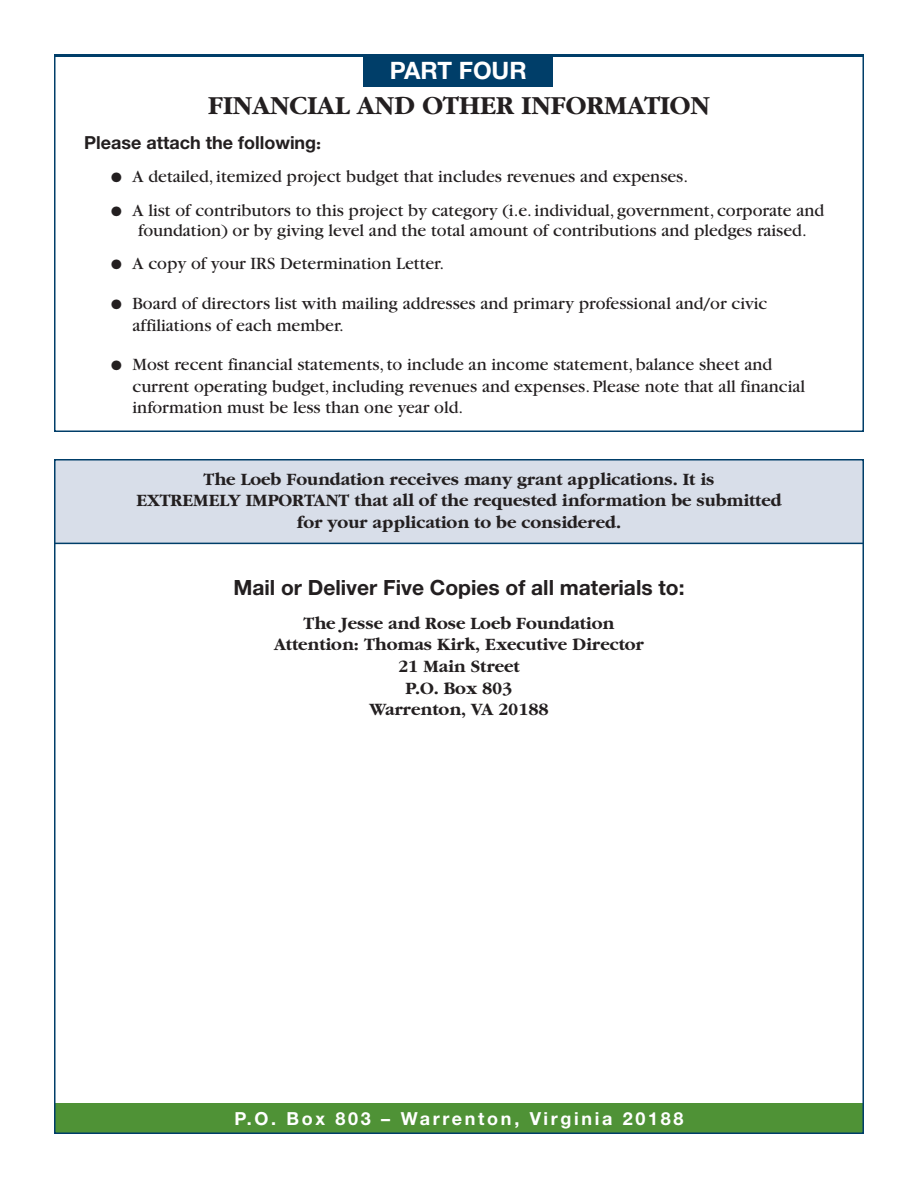
<style>
.page{position:relative;width:918px;height:1188px;background:#fff}
.page>*{position:absolute;margin:0;border:0;box-sizing:border-box;transform-origin:0 0}
.t1{font:700 27px "Garamond";color:#231f20}
.t2{font:700 24px "Helvetica Neue";color:#fff}
.t3{font:700 21px "Helvetica Neue";color:#231f20}
.t4{font:18px/21.6px "Garamond";color:#231f20}
.t5{font:700 18px/21.6px "Garamond";color:#231f20;text-align:center}
.t6{font:700 18px "Helvetica Neue";letter-spacing:.15em;color:#fff}
.t7{font:700 18px "Helvetica Neue";color:#231f20}
.s1{font-family:"Garamond"}
</style>
<div class="page">
<div style="left:54px;top:1104px;width:810px;height:29px;background:#4f9236"></div>
<div style="left:363px;top:55px;width:190px;height:32px;background:#003e69"></div>
<hr style="left:54px;top:54px;width:809px;height:3px;background:#003e69">
<div style="left:54px;top:460px;width:810px;height:84px;background:#d8dee9"></div>
<hr style="left:54px;top:543px;width:810px;height:1px;background:#003e69">
<h2 class="t2" style="left:390px;top:62px;width:138px">PART FOUR</h2>
<h1 class="t1" style="left:208px;top:89px;width:503px">FINANCIAL AND OTHER INFORMATION</h1>
<p class="t7" style="left:84px;top:136px;width:239px">Please attach the following<span class="s1">:</span></p>
<p class="t4" style="left:111px;top:168px;width:578px">● A detailed, itemized project budget that includes revenues and expenses.</p>
<p class="t4" style="left:111px;top:202px;width:715px;line-height:20.1px;text-align:center">● A list of contributors to this project by category (i.e. individual, government, corporate and foundation) or by giving level and the total amount of contributions and pledges raised.</p>
<p class="t4" style="left:111px;top:255px;width:334px">● A copy of your IRS Determination Letter.</p>
<p class="t4" style="left:133px;top:294px;width:636px;text-indent:-21px">● Board of directors list with mailing addresses and primary professional and/or civic affiliations of each member.</p>
<p class="t4" style="left:133px;top:355px;width:674px;text-indent:-21px">● Most recent financial statements,to include an income statement, balance sheet and current operating budget, including revenues and expenses. Please note that all financial information must be less than one year old.</p>
<p class="t5" style="left:136px;top:468px;width:647px">The Loeb Foundation receives many grant applications. It is<br>EXTREMELY IMPORTANT that all of the requested information be submitted for your application to be considered.</p>
<p class="t3" style="left:233px;top:581px;width:453px">Mail or Deliver Five Copies of all materials to:</p>
<p class="t5" style="left:274px;top:612px;width:371px">The Jesse and Rose Loeb Foundation<br>Attention: Thomas Kirk, Executive Director<br>21 Main Street<br>P.O. Box 803<br>Warrenton, VA 20188</p>
<p class="t6" style="left:234px;top:1112px;width:451px">P.O. Box 803 – Warrenton, Virginia 20188</p>
</div>
